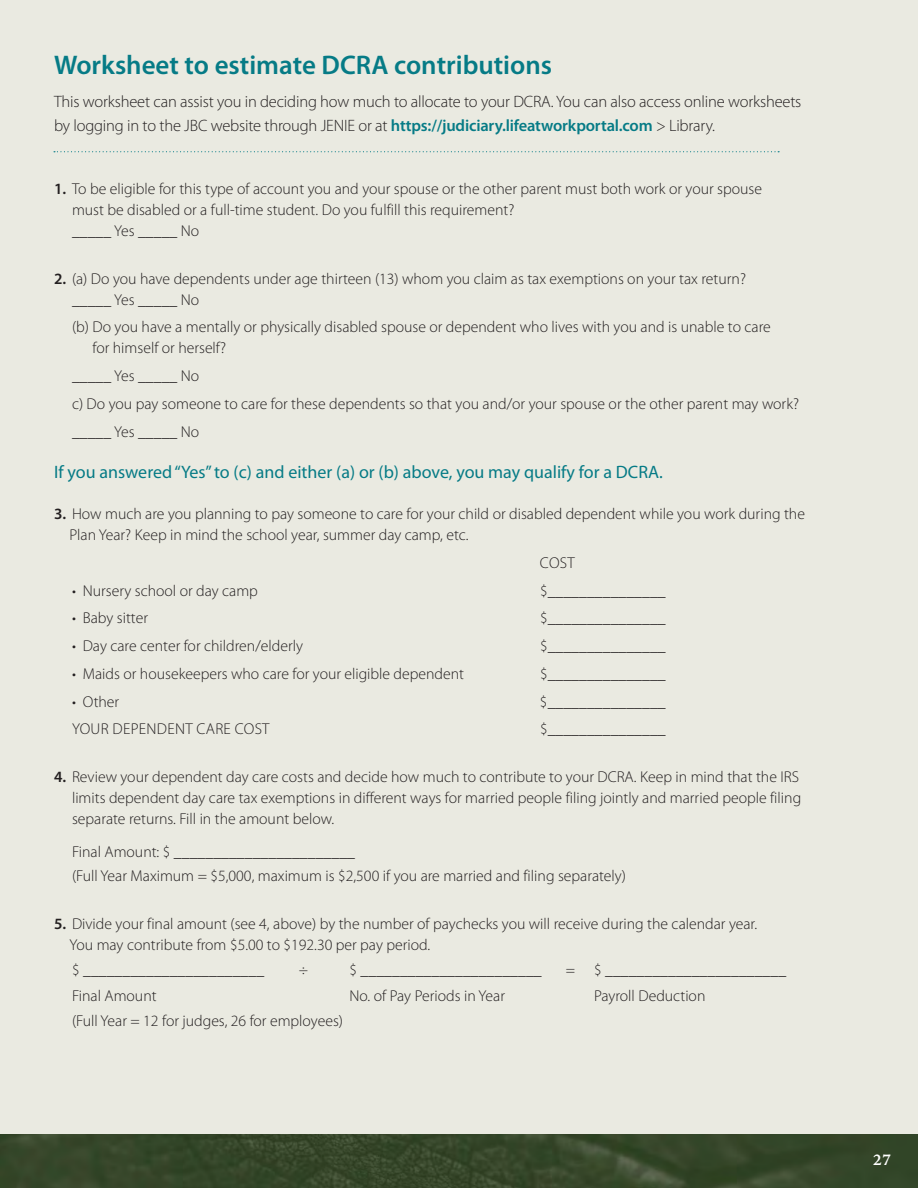
<style>
.page{position:relative;width:918px;height:1188px;background:#fff}
.page>*{position:absolute;margin:0;border:0;box-sizing:border-box;transform-origin:0 0}
.t1{font:600 27px "Myriad Pro";color:#067b86}
.t2{font:18px "Myriad Pro";color:#067b86}
.t3{font:300 16.5px/24px "Myriad Pro";letter-spacing:-.01em;color:#231f20}
.t4{font:300 15.75px/21px "Myriad Pro";color:#231f20}
.t5{font:300 15.75px "Myriad Pro";letter-spacing:.02em;color:#231f20}
.t6{font:700 15px "Iowan Old Style";color:#fff}
.s1{font-weight:600;color:#067b86}
.s2{font-weight:600}
</style>
<div class="page">
<img style="left:0;top:1134px;width:918px;height:54px">
<div style="left:0;top:0;width:918px;height:1134px;background:#eaeae1"></div>
<svg style="left:54px;top:151px;width:725px;height:1px"></svg>
<h1 class="t1" style="left:54px;top:55px;width:500px">Worksheet to estimate DCRA contributions</h1>
<p class="t3" style="left:54px;top:92px;width:749px">This worksheet can assist you in deciding how much to allocate to your DCRA. You can also access online worksheets by logging in to the JBC website through JENIE or at <span class="s1">https://judiciary.lifeatworkportal.com</span> &gt; Library.</p>
<p class="t4" style="left:72px;top:180px;width:692px;text-indent:-18px"><span class="s2">1.</span> To be eligible for this type of account you and your spouse or the other parent must both work or your spouse must be disabled or a full-time student. Do you fulfill this requirement?<br>_____ Yes _____ No</p>
<p class="t4" style="left:72px;top:269px;width:676px;text-indent:-18px"><span class="s2">2.</span> (a) Do you have dependents under age thirteen (13) whom you claim as tax exemptions on your tax return? _____ Yes _____ No</p>
<p class="t4" style="left:93px;top:318px;width:680px;text-indent:-20px">(b) Do you have a mentally or physically disabled spouse or dependent who lives with you and is unable to care for himself or herself?</p>
<p class="t4" style="left:72px;top:364px;width:729px;line-height:27.8px">_____ Yes _____ No<br>c) Do you pay someone to care for these dependents so that you and/or your spouse or the other parent may work? _____ Yes _____ No</p>
<p class="t2" style="left:54px;top:465px;width:610px">If you answered “Yes” to (c) and either (a) or (b) above, you may qualify for a DCRA.</p>
<p class="t4" style="left:69px;top:505px;width:737px;text-indent:-15px"><span class="s2">3.</span> How much are you planning to pay someone to care for your child or disabled dependent while you work during the<br>Plan Year? Keep in mind the school year, summer day camp, etc.</p>
<p class="t4" style="left:540px;top:554px;width:36px">COST</p>
<p class="t4" style="left:72px;top:582px;width:187px">• Nursery school or day camp</p>
<p class="t4" style="left:540px;top:582px;width:127px">$_______________</p>
<p class="t4" style="left:72px;top:609px;width:78px">• Baby sitter</p>
<p class="t4" style="left:540px;top:609px;width:127px">$_______________</p>
<p class="t4" style="left:72px;top:637px;width:233px">• Day care center for children/elderly</p>
<p class="t4" style="left:540px;top:637px;width:127px">$_______________</p>
<p class="t4" style="left:72px;top:665px;width:394px">• Maids or housekeepers who care for your eligible dependent</p>
<p class="t4" style="left:540px;top:665px;width:127px">$_______________</p>
<p class="t4" style="left:72px;top:693px;width:49px">• Other</p>
<p class="t4" style="left:540px;top:693px;width:127px">$_______________</p>
<p class="t5" style="left:72px;top:723px;width:199px">YOUR DEPENDENT CARE COST</p>
<p class="t4" style="left:540px;top:720px;width:127px">$_______________</p>
<p class="t4" style="left:72px;top:768px;width:731px;text-indent:-18px"><span class="s2">4.</span> Review your dependent day care costs and decide how much to contribute to your DCRA. Keep in mind that the IRS limits dependent day care tax exemptions in different ways for married people filing jointly and married people filing separate returns. Fill in the amount below.</p>
<p class="t4" style="left:72px;top:841px;width:556px;line-height:24px">Final Amount: $ _______________________<br>(Full Year Maximum = $5,000, maximum is $2,500 if you are married and filing separately)</p>
<p class="t4" style="left:69px;top:915px;width:689px;text-indent:-15px"><span class="s2">5.</span> Divide your final amount (see 4, above) by the number of paychecks you will receive during the calendar year.<br>You may contribute from $5.00 to $192.30 per pay period.</p>
<p class="t4" style="left:72px;top:961px;width:194px">$ _______________________</p>
<p class="t4" style="left:299px;top:961px;width:11px">÷</p>
<p class="t4" style="left:350px;top:961px;width:194px">$ _______________________</p>
<p class="t4" style="left:566px;top:961px;width:222px">= $ _______________________</p>
<p class="t4" style="left:72px;top:987px;width:86px">Final Amount</p>
<p class="t4" style="left:350px;top:987px;width:157px">No. of Pay Periods in Year</p>
<p class="t4" style="left:594px;top:987px;width:113px">Payroll Deduction</p>
<p class="t4" style="left:72px;top:1012px;width:273px">(Full Year = 12 for judges, 26 for employees)</p>
<p class="t6" style="left:873px;top:1150px;width:19px">27</p>
</div>
